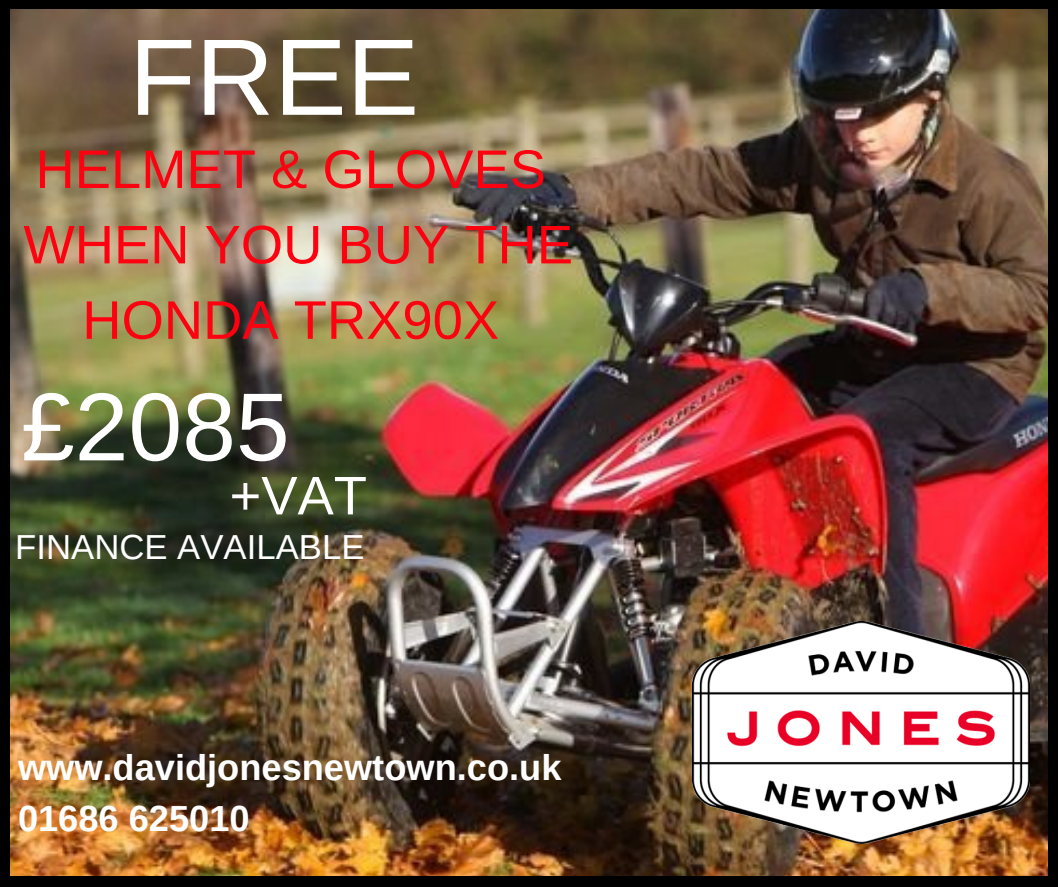
<style>
.page{position:relative;width:1058px;height:887px;background:#fff}
.page>*{position:absolute;margin:0;border:0;box-sizing:border-box;transform-origin:0 0}
.t1{font:108.6px "Arimo";color:#fff}
.t2{font:96.6px "Arimo";color:#fff}
.t3{font:54.3px/75.3px "Arimo";color:#f01;text-align:center}
.t4{font:54.3px "Arimo";color:#fff}
.t5{font:700 36.3px/50.7px "Arimo";color:#fff}
.t6{font:34.65px "Arimo";color:#fff}
</style>
<div class="page">
<img style="left:10px;top:9px;width:1038px;height:866px">
<div style="left:1048px;top:875px;width:10px;height:11px;background:#000"></div>
<div style="left:0;top:8px;width:10px;height:869px;background:#000"></div>
<div style="left:0;top:875px;width:10px;height:11px;background:#000"></div>
<div style="left:1048px;top:8px;width:10px;height:869px;background:#000"></div>
<div style="left:9px;top:875px;width:1040px;height:11px;background:#000"></div>
<div style="left:1048px;top:0;width:10px;height:9px;background:#000"></div>
<div style="left:0;top:0;width:10px;height:9px;background:#000"></div>
<div style="left:9px;top:0;width:1040px;height:9px;background:#000"></div>
<img style="left:692px;top:621px;width:337px;height:222px">
<h1 class="t1" style="left:129px;top:16px;width:291px">FREE</h1>
<h3 class="t3" style="left:23px;top:131px;width:551px">HELMET &amp; GLOVES<br>WHEN YOU BUY THE<br>HONDA TRX90X</h3>
<h2 class="t2" style="left:21px;top:373px;width:270px">£2085</h2>
<h3 class="t4" style="left:229px;top:465px;width:139px">+VAT</h3>
<p class="t6" style="left:15px;top:528px;width:351px">FINANCE AVAILABLE</p>
<p class="t5" style="left:18px;top:742px;width:545px">www.davidjonesnewtown.co.uk<br>01686 625010</p>
</div>
